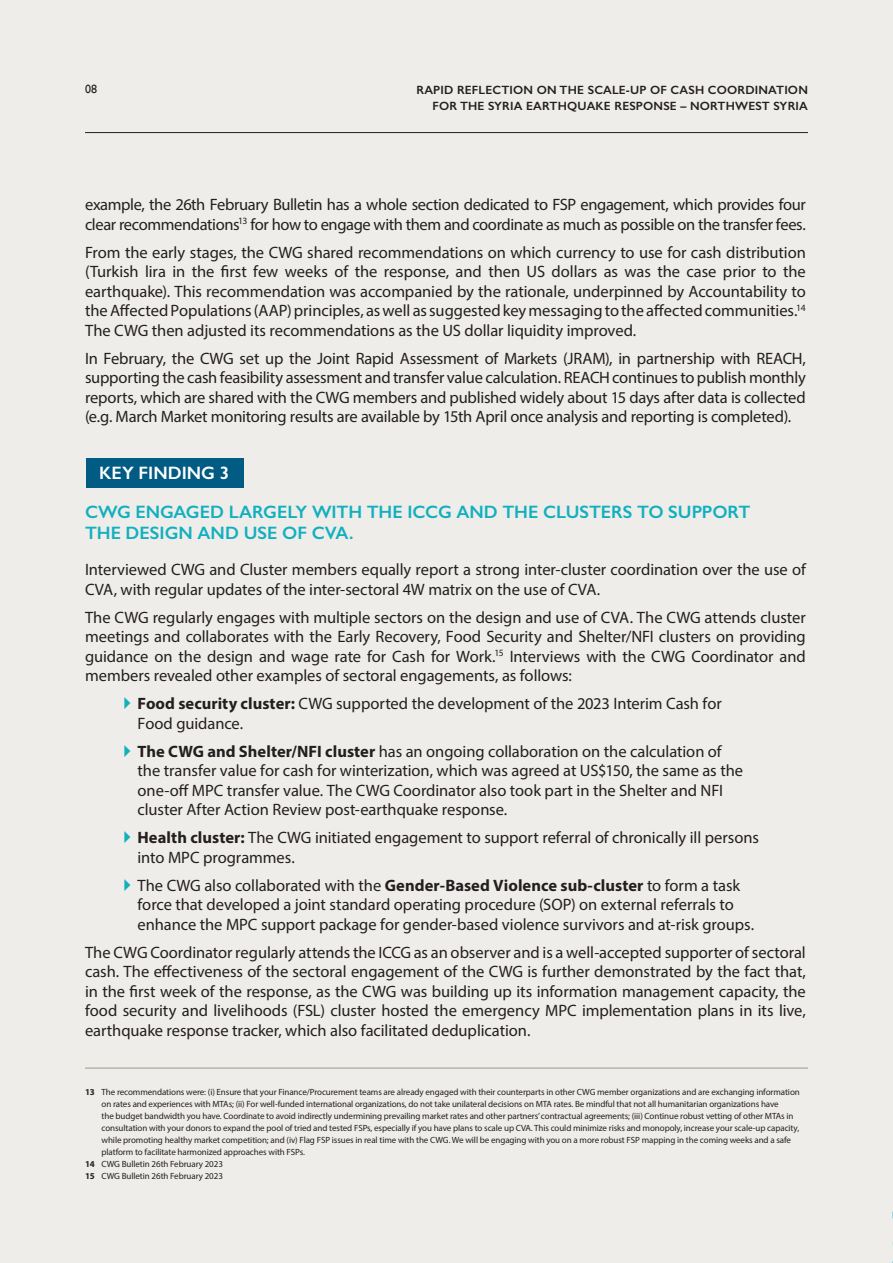
<style>
.page{position:relative;width:893px;height:1263px;background:#efedea}
.page>*{position:absolute;margin:0;border:0;box-sizing:border-box;transform-origin:0 0}
.t1{font:600 18px/21px "Gill Sans";color:#12b0bf}
.t2{font:600 18px "Gill Sans";letter-spacing:.005em;color:#fff}
.t3{font:16.5px/19.5px "Myriad Pro";letter-spacing:-.005em;color:#231f20}
.t4{font:16.5px/19.5px "Myriad Pro";letter-spacing:-.025em;color:#231f20}
.t5{font:600 12px/16.5px "Gill Sans";letter-spacing:.015em;color:#231f20;text-align:right}
.t6{font:12px "Gill Sans";color:#231f20}
.t7{font:9px "Myriad Pro";letter-spacing:-.01em;color:#231f20}
.s1{font-weight:700}
</style>
<div class="page">
<hr style="left:85px;top:132px;width:723px;height:1px;background:#231f20">
<hr style="left:85px;top:1068px;width:723px;height:1px;background:#9e978b">
<hr style="left:892px;top:1174px;width:1px;height:89px;background:#fff">
<div style="left:86px;top:458px;width:157px;height:30px;background:#015b82"></div>
<p class="t6" style="left:85px;top:82px;width:14px">08</p>
<p class="t5" style="left:416px;top:81px;width:393px">RAPID REFLECTION ON THE SCALE-UP OF CASH COORDINATION<br>FOR THE SYRIA EARTHQUAKE RESPONSE – NORTHWEST SYRIA</p>
<p class="t4" style="left:85px;top:195px;width:722px">example, the 26th February Bulletin has a whole section dedicated to FSP engagement, which provides four clear recommendations<sup>13</sup> for how to engage with them and coordinate as much as possible on the transfer fees.</p>
<p class="t3" style="left:85px;top:242px;width:722px;text-align:justify">From the early stages, the CWG shared recommendations on which currency to use for cash distribution (Turkish lira in the first few weeks of the response, and then US dollars as was the case prior to the earthquake). This recommendation was accompanied by the rationale, underpinned by Accountability to the Affected Populations (AAP) principles, as well as suggested key messaging to the affected communities.<sup>14<br></sup>The CWG then adjusted its recommendations as the US dollar liquidity improved.</p>
<p class="t3" style="left:85px;top:348px;width:722px;text-align:justify">In February, the CWG set up the Joint Rapid Assessment of Markets (JRAM), in partnership with REACH, supporting the cash feasibility assessment and transfer value calculation. REACH continues to publish monthly reports, which are shared with the CWG members and published widely about 15 days after data is collected (e.g. March Market monitoring results are available by 15th April once analysis and reporting is completed).</p>
<p class="t2" style="left:99px;top:461px;width:131px">KEY FINDING 3</p>
<p class="t1" style="left:85px;top:501px;width:667px">CWG ENGAGED LARGELY WITH THE ICCG AND THE CLUSTERS TO SUPPORT<br>THE DESIGN AND USE OF CVA.</p>
<p class="t3" style="left:85px;top:560px;width:722px">Interviewed CWG and Cluster members equally report a strong inter-cluster coordination over the use of<br>CVA, with regular updates of the inter-sectoral 4W matrix on the use of CVA.</p>
<p class="t3" style="left:85px;top:607px;width:722px;text-align:justify">The CWG regularly engages with multiple sectors on the design and use of CVA. The CWG attends cluster meetings and collaborates with the Early Recovery, Food Security and Shelter/NFI clusters on providing guidance on the design and wage rate for Cash for Work.<sup>15</sup> Interviews with the CWG Coordinator and members revealed other examples of sectoral engagements, as follows:</p>
<p class="t3" style="left:138px;top:694px;width:586px"><span class="s1">Food security cluster:</span> CWG supported the development of the 2023 Interim Cash for<br>Food guidance.</p>
<p class="t3" style="left:138px;top:741px;width:607px"><span class="s1">The CWG and Shelter/NFI cluster</span> has an ongoing collaboration on the calculation of the transfer value for cash for winterization, which was agreed at US$150, the same as the one-off MPC transfer value. The CWG Coordinator also took part in the Shelter and NFI cluster After Action Review post-earthquake response.</p>
<p class="t3" style="left:138px;top:828px;width:623px"><span class="s1">Health cluster:</span> The CWG initiated engagement to support referral of chronically ill persons into MPC programmes.</p>
<p class="t3" style="left:138px;top:875px;width:618px">The CWG also collaborated with the <span class="s1">Gender-Based Violence sub-cluster</span> to form a task force that developed a joint standard operating procedure (SOP) on external referrals to enhance the MPC support package for gender-based violence survivors and at-risk groups.</p>
<p class="t3" style="left:85px;top:942px;width:722px;text-align:justify">The CWG Coordinator regularly attends the ICCG as an observer and is a well-accepted supporter of sectoral cash. The effectiveness of the sectoral engagement of the CWG is further demonstrated by the fact that, in the first week of the response, as the CWG was building up its information management capacity, the food security and livelihoods (FSL) cluster hosted the emergency MPC implementation plans in its live, earthquake response tracker, which also facilitated deduplication.</p>
<p class="t7" style="left:85px;top:1086px;width:716px"><span class="s1">13</span> The recommendations were: (i) Ensure that your Finance/Procurement teams are already engaged with their counterparts in other CWG member organizations and are exchanging information</p>
<p class="t7" style="left:102px;top:1098px;width:679px">on rates and experiences with MTAs; (ii) For well-funded international organizations, do not take unilateral decisions on MTA rates. Be mindful that not all humanitarian organizations have</p>
<p class="t7" style="left:102px;top:1110px;width:693px">the budget bandwidth you have. Coordinate to avoid indirectly undermining prevailing market rates and other partners’ contractual agreements; (iii) Continue robust vetting of other MTAs in</p>
<p class="t7" style="left:102px;top:1122px;width:699px">consultation with your donors to expand the pool of tried and tested FSPs, especially if you have plans to scale up CVA. This could minimize risks and monopoly, increase your scale-up capacity,</p>
<p class="t7" style="left:102px;top:1134px;width:691px">while promoting healthy market competition; and (iv) Flag FSP issues in real time with the CWG. We will be engaging with you on a more robust FSP mapping in the coming weeks and a safe</p>
<p class="t7" style="left:102px;top:1146px;width:205px">platform to facilitate harmonized approaches with FSPs.</p>
<p class="t7" style="left:85px;top:1158px;width:139px"><span class="s1">14</span> CWG Bulletin 26th February 2023</p>
<p class="t7" style="left:85px;top:1170px;width:139px"><span class="s1">15</span> CWG Bulletin 26th February 2023</p>
</div>
